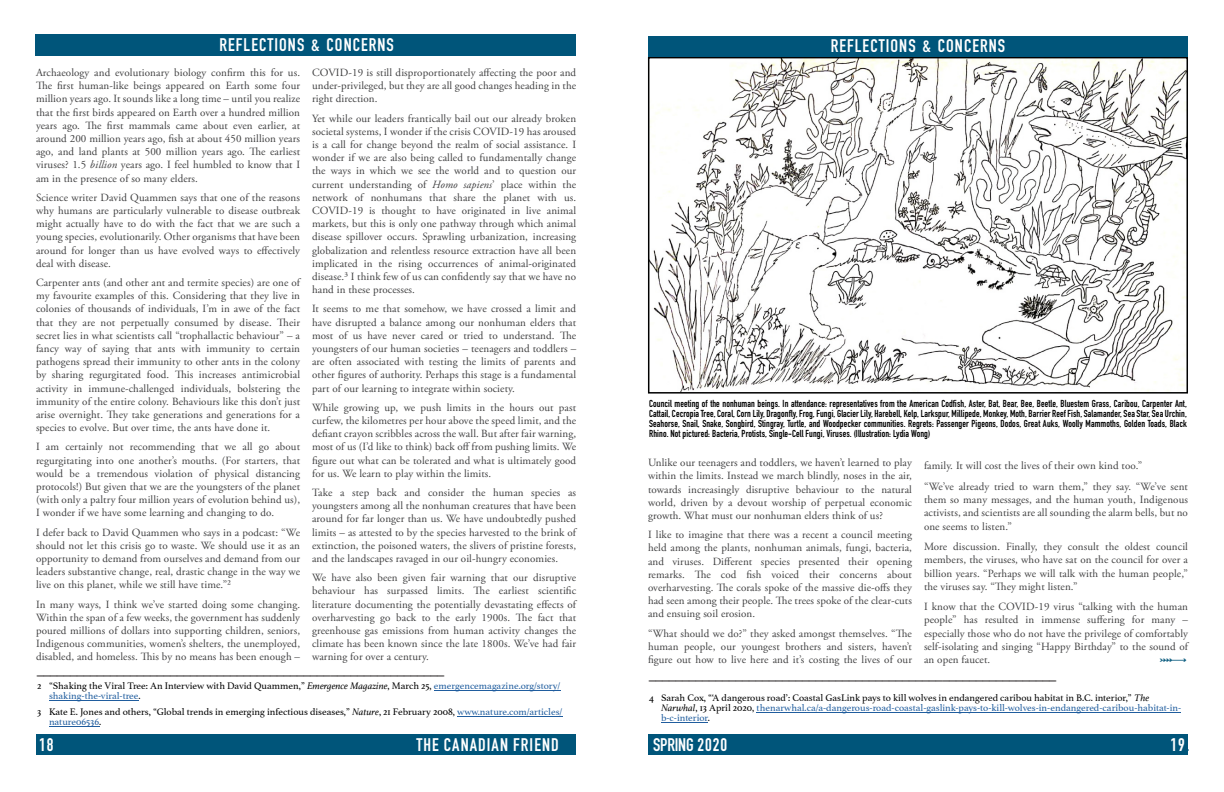
<style>
.page{position:relative;width:1224px;height:792px;background:#fff}
.page>*{position:absolute;margin:0;border:0;box-sizing:border-box;transform-origin:0 0}
.t1{font:20px "KG Arrows";color:#00557a}
.t2{font:700 18px "DIN Condensed";letter-spacing:.06em;color:#fff}
.t3{font:700 18px "DIN Condensed";letter-spacing:-.01em;color:#fff}
.t4{font:12px "Arial";color:#231f20}
.t5{font:11px/13.2px "Adobe Garamond Pro";letter-spacing:.01em;color:#404041;text-align:justify}
.t6{font:700 10px/10.2px "DIN Condensed";letter-spacing:.01em;color:#000;text-align:justify}
.t7{font:10px/10px "Athelas";color:#000}
.s1{font-style:italic}
.s2{color:#205d9e}
.s3{color:#00557a}
</style>
<div class="page">
<div style="left:36px;top:35px;width:540px;height:21px;background:#00557a"></div>
<hr style="left:434px;top:690px;width:126px;height:1px;background:#205d9e">
<hr style="left:49px;top:700px;width:90px;height:1px;background:#205d9e">
<hr style="left:457px;top:716px;width:105px;height:1px;background:#205d9e">
<hr style="left:49px;top:726px;width:50px;height:1px;background:#205d9e">
<hr style="left:757px;top:712px;width:424px;height:1px;background:#205d9e">
<hr style="left:661px;top:722px;width:47px;height:1px;background:#205d9e">
<img style="left:651px;top:60px;width:534px;height:331px">
<div style="left:648px;top:57px;width:540px;height:337px;border:2px solid #000"></div>
<div style="left:648px;top:36px;width:540px;height:21px;background:#00557a"></div>
<div style="left:36px;top:734px;width:270px;height:21px;background:#00557a"></div>
<div style="left:306px;top:734px;width:270px;height:21px;background:#00557a"></div>
<div style="left:648px;top:734px;width:180px;height:21px;background:#00557a"></div>
<div style="left:828px;top:734px;width:180px;height:21px;background:#00557a"></div>
<div style="left:1008px;top:734px;width:180px;height:21px;background:#00557a"></div>
<h2 class="t2" style="left:219px;top:39px;width:176px">REFLECTIONS &amp; CONCERNS</h2>
<p class="t5" style="left:36px;top:67px;width:266px">Archaeology and evolutionary biology confirm this for us.<br>The first human-like beings appeared on Earth some four million years ago. It sounds like a long time – until you realize that the first birds appeared on Earth over a hundred million years ago. The first mammals came about even earlier, at around 200 million years ago, fish at about 450 million years ago, and land plants at 500 million years ago. The earliest viruses? 1.5 <span class="s1">billion</span> years ago. I feel humbled to know that I am in the presence of so many elders.</p>
<p class="t5" style="left:36px;top:192px;width:266px">Science writer David Quammen says that one of the reasons why humans are particularly vulnerable to disease outbreak might actually have to do with the fact that we are such a young species, evolutionarily. Other organisms that have been around for longer than us have evolved ways to effectively deal with disease.</p>
<p class="t5" style="left:36px;top:277px;width:266px">Carpenter ants (and other ant and termite species) are one of my favourite examples of this. Considering that they live in colonies of thousands of individuals, I’m in awe of the fact that they are not perpetually consumed by disease. Their secret lies in what scientists call “trophallactic behaviour” – a fancy way of saying that ants with immunity to certain pathogens spread their immunity to other ants in the colony by sharing regurgitated food. This increases antimicrobial activity in immune-challenged individuals, bolstering the immunity of the entire colony. Behaviours like this don’t just arise overnight. They take generations and generations for a species to evolve. But over time, the ants have done it.</p>
<p class="t5" style="left:36px;top:441px;width:266px">I am certainly not recommending that we all go about regurgitating into one another’s mouths. (For starters, that would be a tremendous violation of physical distancing protocols!) But given that we are the youngsters of the planet (with only a paltry four million years of evolution behind us), I wonder if we have some learning and changing to do.</p>
<p class="t5" style="left:36px;top:527px;width:266px">I defer back to David Quammen who says in a podcast: “We should not let this crisis go to waste. We should use it as an opportunity to demand from ourselves and demand from our leaders substantive change, real, drastic change in the way we live on this planet, while we still have time.”²</p>
<p class="t5" style="left:36px;top:599px;width:266px">In many ways, I think we’ve started doing some changing.<br>Within the span of a few weeks, the government has suddenly poured millions of dollars into supporting children, seniors, Indigenous communities, women’s shelters, the unemployed, disabled, and homeless. This by no means has been enough –</p>
<p class="t5" style="left:312px;top:67px;width:266px">COVID-19 is still disproportionately affecting the poor and under-privileged, but they are all good changes heading in the right direction.</p>
<p class="t5" style="left:312px;top:113px;width:266px">Yet while our leaders frantically bail out our already broken societal systems, I wonder if the crisis COVID-19 has aroused is a call for change beyond the realm of social assistance. I wonder if we are also being called to fundamentally change the ways in which we see the world and to question our current understanding of <span class="s1">Homo sapiens</span>’ place within the network of nonhumans that share the planet with us.<br>COVID-19 is thought to have originated in live animal markets, but this is only one pathway through which animal disease spillover occurs. Sprawling urbanization, increasing globalization and relentless resource extraction have all been implicated in the rising occurrences of animal-originated disease.³ I think few of us can confidently say that we have no hand in these processes.</p>
<p class="t5" style="left:312px;top:303px;width:266px">It seems to me that somehow, we have crossed a limit and have disrupted a balance among our nonhuman elders that most of us have never cared or tried to understand. The youngsters of our human societies – teenagers and toddlers – are often associated with testing the limits of parents and other figures of authority. Perhaps this stage is a fundamental part of our learning to integrate within society.</p>
<p class="t5" style="left:312px;top:402px;width:266px">While growing up, we push limits in the hours out past curfew, the kilometres per hour above the speed limit, and the defiant crayon scribbles across the wall. But after fair warning, most of us (I’d like to think) back off from pushing limits. We figure out what can be tolerated and what is ultimately good for us. We learn to play within the limits.</p>
<p class="t5" style="left:312px;top:487px;width:266px">Take a step back and consider the human species as youngsters among all the nonhuman creatures that have been around for far longer than us. We have undoubtedly pushed limits – as attested to by the species harvested to the brink of extinction, the poisoned waters, the slivers of pristine forests, and the landscapes ravaged in our oil-hungry economies.</p>
<p class="t5" style="left:312px;top:572px;width:266px">We have also been given fair warning that our disruptive behaviour has surpassed limits. The earliest scientific literature documenting the potentially devastating effects of overharvesting go back to the early 1900s. The fact that greenhouse gas emissions from human activity changes the climate has been known since the late 1800s. We’ve had fair warning for over a century.</p>
<p class="t4" style="left:37px;top:665px;width:409px">_____________________________________________________________</p>
<p class="t7" style="left:49px;top:680px;width:513px;text-indent:-12px">2 “Shaking the Viral Tree: An Interview with David Quammen,” <span class="s1">Emergence Magazine</span>, March 25, <span class="s2">emergencemagazine.org/story/ shaking-the-viral-tree</span>.</p>
<p class="t7" style="left:49px;top:706px;width:515px;text-indent:-12px">3 Kate E. Jones and others, “Global trends in emerging infectious diseases,” <span class="s1">Nature</span>, 21 February 2008, <span class="s2">www.nature.com/articles/ nature06536</span>.</p>
<h2 class="t2" style="left:831px;top:40px;width:176px">REFLECTIONS &amp; CONCERNS</h2>
<p class="t6" style="left:649px;top:400px;width:539px">Council meeting of the nonhuman beings. In attendance: representatives from the American Codfish, Aster, Bat, Bear, Bee, Beetle, Bluestem Grass, Caribou, Carpenter Ant, Cattail, Cecropia Tree, Coral, Corn Lily, Dragonfly, Frog, Fungi, Glacier Lily, Harebell, Kelp, Larkspur, Millipede, Monkey, Moth, Barrier Reef Fish, Salamander, Sea Star, Sea Urchin, Seahorse, Snail, Snake, Songbird, Stingray, Turtle, and Woodpecker communities. Regrets: Passenger Pigeons, Dodos, Great Auks, Woolly Mammoths, Golden Toads, Black Rhino. Not pictured: Bacteria, Protists, Single-Cell Fungi, Viruses. (Illustration: Lydia Wong)</p>
<p class="t5" style="left:648px;top:457px;width:266px">Unlike our teenagers and toddlers, we haven’t learned to play within the limits. Instead we march blindly, noses in the air, towards increasingly disruptive behaviour to the natural world, driven by a devout worship of perpetual economic growth. What must our nonhuman elders think of us?</p>
<p class="t5" style="left:648px;top:529px;width:266px">I like to imagine that there was a recent a council meeting held among the plants, nonhuman animals, fungi, bacteria, and viruses. Different species presented their opening remarks. The cod fish voiced their concerns about overharvesting. The corals spoke of the massive die-offs they had seen among their people. The trees spoke of the clear-cuts and ensuing soil erosion.</p>
<p class="t5" style="left:648px;top:628px;width:266px">“What should we do?” they asked amongst themselves. “The human people, our youngest brothers and sisters, haven’t figure out how to live here and it’s costing the lives of our</p>
<p class="t5" style="left:924px;top:457px;width:266px;line-height:20.3px">family. It will cost the lives of their own kind too.”<br>“We’ve already tried to warn them,” they say. “We’ve sent</p>
<p class="t5" style="left:924px;top:494px;width:266px">them so many messages, and the human youth, Indigenous activists, and scientists are all sounding the alarm bells, but no one seems to listen.”</p>
<p class="t5" style="left:924px;top:541px;width:266px">More discussion. Finally, they consult the oldest council members, the viruses, who have sat on the council for over a billion years. “Perhaps we will talk with the human people,” the viruses say. “They might listen.”</p>
<p class="t5" style="left:924px;top:601px;width:266px">I know that the COVID-19 virus “talking with the human people” has resulted in immense suffering for many – especially those who do not have the privilege of comfortably self-isolating and singing “Happy Birthday” to the sound of an open faucet.</p>
<h1 class="t1" style="left:1158px;top:651px;width:31px">l</h1>
<p class="t4" style="left:649px;top:670px;width:409px">_____________________________________________________________</p>
<p class="t7" style="left:661px;top:693px;width:522px;text-indent:-12px">4 Sarah Cox, “‘A dangerous road’: Coastal GasLink pays to kill wolves in endangered caribou habitat in B.C. interior,” <span class="s1">The<br>Narwhal</span>, 13 April 2020, <span class="s2">thenarwhal.ca/a-dangerous-road-coastal-gaslink-pays-to-kill-wolves-in-endangered-caribou-habitat-in&shy;b-c-interior</span>.</p>
<h2 class="t2" style="left:39px;top:738px;width:16px">18</h2>
<h2 class="t2" style="left:416px;top:738px;width:148px">THE CANADIAN FRIEND<span class="s3">.</span></h2>
<h2 class="t3" style="left:653px;top:738px;width:75px">SPRING 2020</h2>
<h2 class="t2" style="left:1171px;top:738px;width:20px">19<span class="s3">.</span></h2>
</div>
